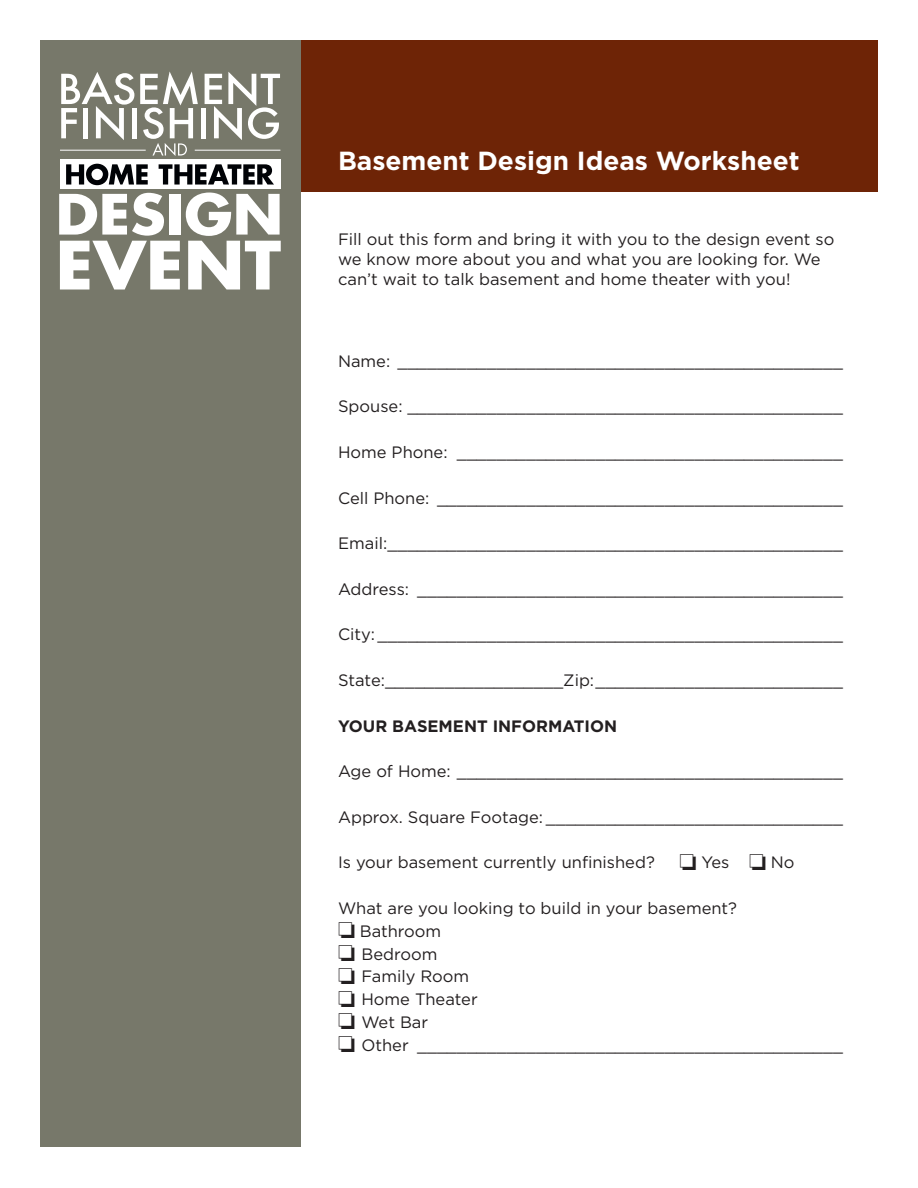
<style>
.page{position:relative;width:918px;height:1188px;background:#fff}
.page>*{position:absolute;margin:0;border:0;box-sizing:border-box;transform-origin:0 0}
.t1{font:700 26.1px "Gotham";color:#fff}
.t2{font:16.5px/22.8px "Gotham";color:#231f20}
.t3{font:700 16.5px "Gotham";color:#231f20}
</style>
<div class="page">
<div style="left:40px;top:40px;width:261px;height:1108px;background:#77786a"></div>
<div style="left:301px;top:40px;width:577px;height:152px;background:#6e2406"></div>
<svg style="left:61px;top:72px;width:73px;height:68px"></svg>
<div style="left:132px;top:108px;width:5px;height:30px;background:#fff"></div>
<div style="left:201px;top:108px;width:5px;height:30px;background:#fff"></div>
<svg style="left:205px;top:72px;width:75px;height:68px"></svg>
<svg style="left:140px;top:71px;width:58px;height:85px"></svg>
<div style="left:169px;top:194px;width:12px;height:41px;background:#fff"></div>
<svg style="left:59px;top:193px;width:121px;height:97px"></svg>
<svg style="left:186px;top:193px;width:95px;height:97px"></svg>
<div style="left:60px;top:159px;width:220px;height:30px;background:#fff"></div>
<svg style="left:66px;top:164px;width:82px;height:21px"></svg>
<svg style="left:159px;top:164px;width:115px;height:21px"></svg>
<hr style="left:60px;top:150px;width:86px;height:1px;background:#fff">
<hr style="left:195px;top:150px;width:85px;height:1px;background:#fff">
<h1 class="t1" style="left:338px;top:146px;width:463px">Basement Design Ideas Worksheet</h1>
<p class="t2" style="left:338px;top:229px;width:498px;line-height:19.8px">Fill out this form and bring it with you to the design event so we know more about you and what you are looking for. We can’t wait to talk basement and home theater with you!</p>
<p class="t2" style="left:338px;top:349px;width:506px">Name: _____________________________________________</p>
<p class="t2" style="left:338px;top:395px;width:506px">Spouse: ____________________________________________</p>
<p class="t2" style="left:338px;top:440px;width:506px">Home Phone: _______________________________________</p>
<p class="t2" style="left:338px;top:486px;width:506px">Cell Phone: _________________________________________</p>
<p class="t2" style="left:338px;top:532px;width:506px">Email:______________________________________________</p>
<p class="t2" style="left:338px;top:577px;width:506px">Address: ___________________________________________</p>
<p class="t2" style="left:338px;top:623px;width:506px">City:_______________________________________________</p>
<p class="t2" style="left:338px;top:668px;width:506px">State:__________________Zip:_________________________</p>
<p class="t3" style="left:338px;top:716px;width:281px">YOUR BASEMENT INFORMATION</p>
<p class="t2" style="left:338px;top:760px;width:506px">Age of Home: _______________________________________</p>
<p class="t2" style="left:338px;top:805px;width:506px">Approx. Square Footage: ______________________________</p>
<p class="t2" style="left:338px;top:851px;width:458px">Is your basement currently unfinished? ❏ Yes ❏ No</p>
<p class="t2" style="left:338px;top:896px;width:506px">What are you looking to build in your basement?<br>❏ Bathroom<br>❏ Bedroom<br>❏ Family Room<br>❏ Home Theater<br>❏ Wet Bar<br>❏ Other ___________________________________________</p>
</div>
